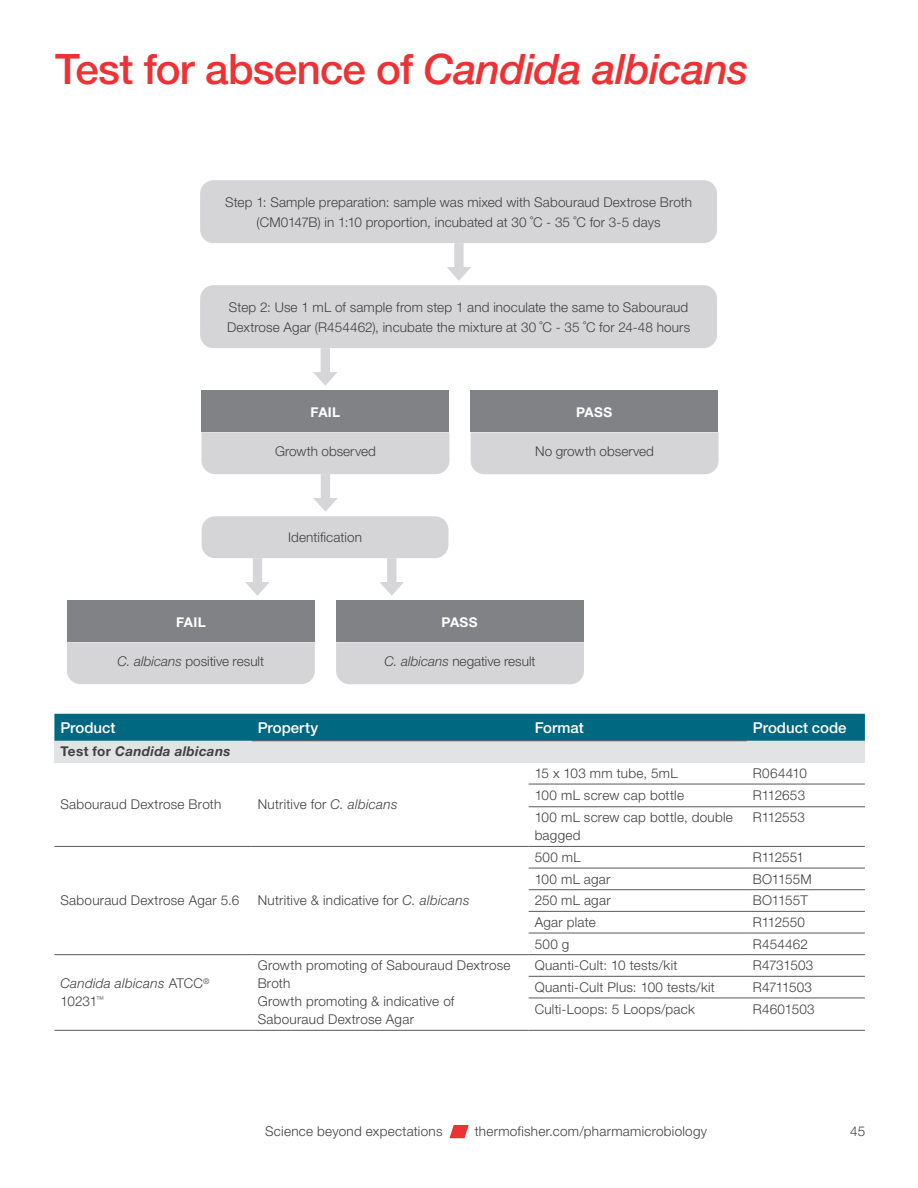
<style>
.page{position:relative;width:918px;height:1188px;background:#fff}
.page>*{position:absolute;margin:0;border:0;box-sizing:border-box;transform-origin:0 0}
.t1{font:500 42px "Helvetica Neue LTW1 G";letter-spacing:-.02em;color:#ee3134}
.t2{font:500 15px "Helvetica Neue LTW1 G";color:#fff}
.t3{font:300 13.5px/18px "Helvetica Neue LTW1 G";letter-spacing:.01em;color:#414042}
.t4{font:italic 300 13.5px/18px "Helvetica Neue LTW1 G";letter-spacing:.025em;color:#414042}
.t5{font:italic 700 13.5px "Helvetica Neue LTW1 G";letter-spacing:.02em;color:#414042}
.t6{font:300 13.5px "Helvetica Neue LTW1 G";letter-spacing:-.015em;color:#414042}
.t7{font:700 13.5px "Helvetica Neue LTW1 G";letter-spacing:.025em;color:#fff}
.t8{font:300 13.5px "Helvetica Neue LTW1 G";letter-spacing:-.04em;color:#414042}
.t9{font:300 13.5px "Helvetica Neue LTW1 G";letter-spacing:-.01em;color:#414042}
.t10{font:300 13.5px "Helvetica Neue LTW1 G";letter-spacing:-.035em;color:#414042}
.s1{font-style:italic}
.s2{font-style:normal}
</style>
<div class="page">
<div style="left:200px;top:180px;width:517px;height:63px;background:#d5d5d7;border-radius:14px"></div>
<div style="left:202px;top:516px;width:246px;height:42px;background:#d5d5d7;border-radius:14px"></div>
<div style="left:200px;top:285px;width:517px;height:63px;background:#d5d5d7;border-radius:14px"></div>
<svg style="left:447px;top:243px;width:24px;height:38px"></svg>
<svg style="left:313px;top:348px;width:24px;height:38px"></svg>
<svg style="left:380px;top:558px;width:24px;height:38px"></svg>
<svg style="left:245px;top:558px;width:25px;height:38px"></svg>
<div style="left:470px;top:390px;width:248px;height:42px;background:#808285"></div>
<div style="left:336px;top:600px;width:247px;height:42px;background:#808285"></div>
<div style="left:201px;top:390px;width:248px;height:42px;background:#808285"></div>
<div style="left:67px;top:600px;width:248px;height:42px;background:#808285"></div>
<div style="left:471px;top:432px;width:248px;height:42px;background:#d5d5d7"></div>
<div style="left:336px;top:642px;width:248px;height:42px;background:#d5d5d7"></div>
<svg style="left:201px;top:432px;width:248px;height:80px"></svg>
<div style="left:67px;top:642px;width:248px;height:42px;background:#d5d5d7"></div>
<div style="left:54px;top:714px;width:811px;height:27px;background:#006880"></div>
<div style="left:54px;top:741px;width:811px;height:21px;background:#e2e3e4"></div>
<hr style="left:54px;top:846px;width:198px;height:1px;background:#58595b">
<hr style="left:252px;top:846px;width:277px;height:1px;background:#58595b">
<hr style="left:529px;top:846px;width:218px;height:1px;background:#58595b">
<hr style="left:747px;top:846px;width:118px;height:1px;background:#58595b">
<hr style="left:529px;top:868px;width:218px;height:1px;background:#58595b">
<hr style="left:747px;top:868px;width:118px;height:1px;background:#58595b">
<hr style="left:529px;top:889px;width:218px;height:1px;background:#58595b">
<hr style="left:747px;top:889px;width:118px;height:1px;background:#58595b">
<hr style="left:529px;top:911px;width:218px;height:1px;background:#58595b">
<hr style="left:747px;top:911px;width:118px;height:1px;background:#58595b">
<hr style="left:529px;top:933px;width:218px;height:1px;background:#58595b">
<hr style="left:747px;top:933px;width:118px;height:1px;background:#58595b">
<hr style="left:54px;top:954px;width:198px;height:1px;background:#58595b">
<hr style="left:252px;top:954px;width:277px;height:1px;background:#58595b">
<hr style="left:529px;top:954px;width:218px;height:1px;background:#58595b">
<hr style="left:747px;top:954px;width:118px;height:1px;background:#58595b">
<hr style="left:529px;top:976px;width:218px;height:1px;background:#58595b">
<hr style="left:747px;top:976px;width:118px;height:1px;background:#58595b">
<hr style="left:529px;top:998px;width:218px;height:1px;background:#58595b">
<hr style="left:747px;top:998px;width:118px;height:1px;background:#58595b">
<hr style="left:54px;top:1030px;width:198px;height:1px;background:#58595b">
<hr style="left:252px;top:1030px;width:277px;height:1px;background:#58595b">
<hr style="left:529px;top:1030px;width:218px;height:1px;background:#58595b">
<hr style="left:747px;top:1030px;width:118px;height:1px;background:#58595b">
<hr style="left:252px;top:741px;width:277px;height:1px;background:#58595b">
<hr style="left:529px;top:741px;width:218px;height:1px;background:#58595b">
<hr style="left:529px;top:784px;width:218px;height:1px;background:#58595b">
<hr style="left:747px;top:784px;width:118px;height:1px;background:#58595b">
<hr style="left:529px;top:807px;width:218px;height:1px;background:#58595b">
<hr style="left:747px;top:807px;width:118px;height:1px;background:#58595b">
<svg style="left:450px;top:1125px;width:19px;height:13px"></svg>
<h1 class="t1" style="left:55px;top:44px;width:695px">Test for absence of <span class="s1">Candida albicans</span></h1>
<p class="t3" style="left:225px;top:193px;width:468px;line-height:19.5px;text-align:center">Step 1: Sample preparation: sample was mixed with Sabouraud Dextrose Broth (CM0147B) in 1:10 proportion, incubated at 30 ˚C - 35 ˚C for 3-5 days</p>
<p class="t3" style="left:227px;top:298px;width:465px;line-height:19.5px">Step 2: Use 1 mL of sample from step 1 and inoculate the same to Sabouraud<br>Dextrose Agar (R454462), incubate the mixture at 30 ˚C - 35 ˚C for 24-48 hours</p>
<p class="t7" style="left:311px;top:404px;width:31px">FAIL</p>
<p class="t3" style="left:275px;top:442px;width:102px">Growth observed</p>
<p class="t3" style="left:288px;top:528px;width:76px">Identification</p>
<p class="t7" style="left:576px;top:404px;width:38px">PASS</p>
<p class="t3" style="left:535px;top:443px;width:120px">No growth observed</p>
<p class="t7" style="left:176px;top:614px;width:31px">FAIL</p>
<p class="t3" style="left:118px;top:652px;width:148px"><span class="s1">C. albicans</span> positive result</p>
<p class="t7" style="left:441px;top:614px;width:38px">PASS</p>
<p class="t3" style="left:385px;top:653px;width:152px"><span class="s1">C. albicans</span> negative result</p>
<p class="t2" style="left:60px;top:718px;width:57px">Product</p>
<p class="t2" style="left:258px;top:718px;width:62px">Property</p>
<p class="t2" style="left:535px;top:718px;width:51px">Format</p>
<p class="t2" style="left:753px;top:718px;width:95px">Product code</p>
<p class="t5" style="left:60px;top:743px;width:171px"><span class="s2">Test for</span> Candida albicans</p>
<p class="t3" style="left:60px;top:795px;width:162px">Sabouraud Dextrose Broth</p>
<p class="t3" style="left:258px;top:795px;width:141px">Nutritive for <span class="s1">C. albicans</span></p>
<p class="t3" style="left:60px;top:892px;width:180px">Sabouraud Dextrose Agar 5.6</p>
<p class="t3" style="left:258px;top:892px;width:213px">Nutritive &amp; indicative for <span class="s1">C. albicans</span></p>
<p class="t3" style="left:535px;top:764px;width:144px">15 x 103 mm tube, 5mL</p>
<p class="t3" style="left:753px;top:764px;width:56px">R064410</p>
<p class="t3" style="left:535px;top:786px;width:151px">100 mL screw cap bottle</p>
<p class="t9" style="left:753px;top:787px;width:54px">R112653</p>
<p class="t3" style="left:535px;top:809px;width:200px">100 mL screw cap bottle, double bagged</p>
<p class="t6" style="left:753px;top:809px;width:54px">R112553</p>
<p class="t3" style="left:535px;top:848px;width:47px">500 mL</p>
<p class="t10" style="left:753px;top:849px;width:53px">R112551</p>
<p class="t3" style="left:535px;top:870px;width:77px">100 mL agar</p>
<p class="t3" style="left:753px;top:870px;width:60px">BO1155M</p>
<p class="t3" style="left:535px;top:892px;width:77px">250 mL agar</p>
<p class="t3" style="left:753px;top:892px;width:57px">BO1155T</p>
<p class="t3" style="left:535px;top:913px;width:62px">Agar plate</p>
<p class="t6" style="left:753px;top:914px;width:54px">R112550</p>
<p class="t3" style="left:535px;top:935px;width:36px">500 g</p>
<p class="t3" style="left:753px;top:935px;width:57px">R454462</p>
<p class="t4" style="left:60px;top:974px;width:151px">Candida albicans <span class="s2">ATCC</span><sup>®<br></sup><span class="s2">10231</span><sup>™</sup></p>
<p class="t3" style="left:258px;top:956px;width:254px">Growth promoting of Sabouraud Dextrose<br>Broth<br>Growth promoting &amp; indicative of<br>Sabouraud Dextrose Agar</p>
<p class="t3" style="left:535px;top:956px;width:144px">Quanti-Cult: 10 tests/kit</p>
<p class="t6" style="left:753px;top:957px;width:62px">R4731503</p>
<p class="t3" style="left:535px;top:978px;width:182px">Quanti-Cult Plus: 100 tests/kit</p>
<p class="t8" style="left:753px;top:979px;width:61px">R4711503</p>
<p class="t3" style="left:535px;top:1000px;width:162px">Culti-Loops: 5 Loops/pack</p>
<p class="t3" style="left:753px;top:1000px;width:63px">R4601503</p>
<p class="t3" style="left:265px;top:1122px;width:179px">Science beyond expectations</p>
<p class="t3" style="left:475px;top:1122px;width:234px">thermofisher.com/pharmamicrobiology</p>
<p class="t3" style="left:850px;top:1122px;width:17px">45</p>
</div>
